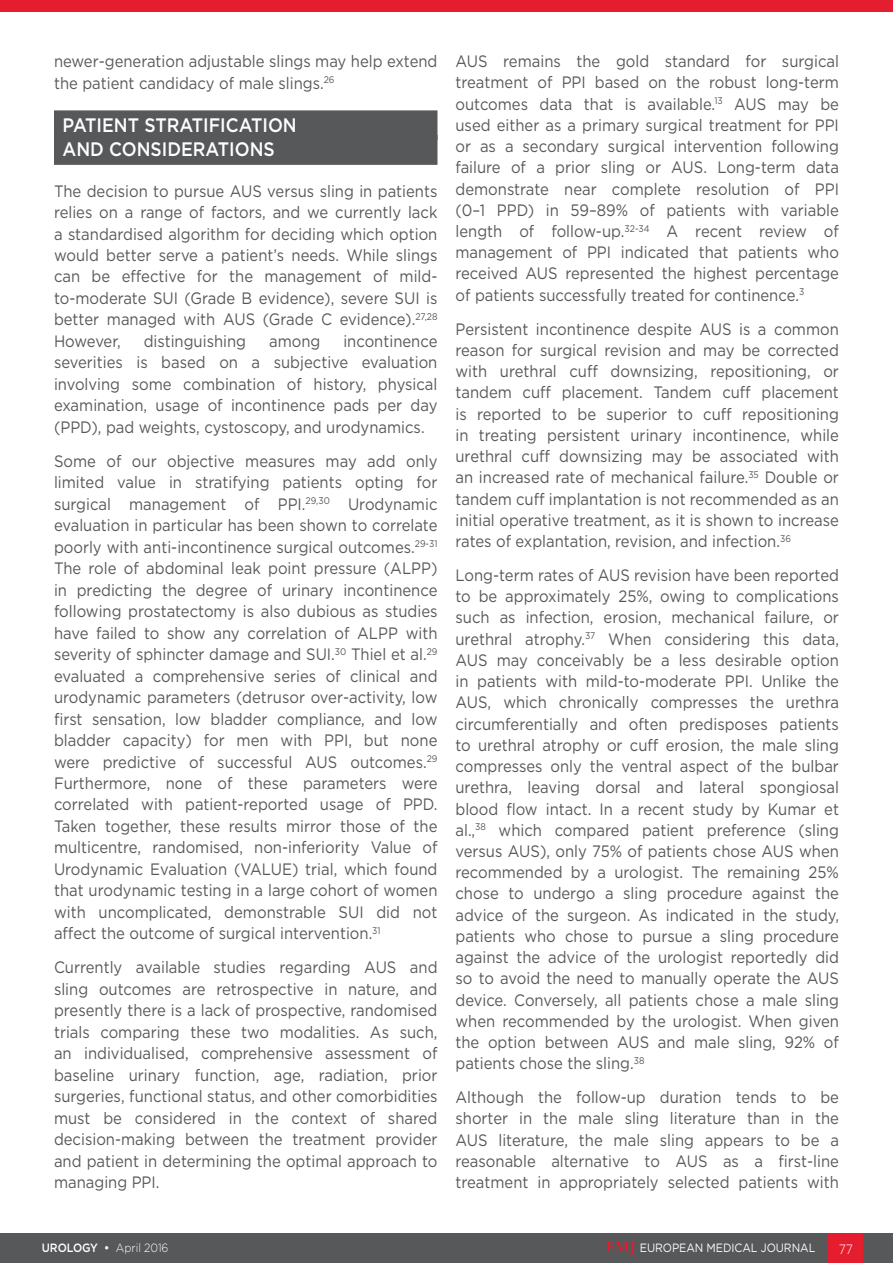
<style>
.page{position:relative;width:893px;height:1263px;background:#fff}
.page>*{position:absolute;margin:0;border:0;box-sizing:border-box;transform-origin:0 0}
._8__Heading_1{font:500 19.5px "Gotham";color:#fff;scale:.9 1}
._11__Main_text{font:16.5px/21.3px "Gotham";color:#57585a;text-align:justify;scale:.9 1}
.t1{font:300 13.5px "Gotham";color:#fff;scale:.9 1}
.t2{font:12px "Gotham";letter-spacing:-.005em;color:#fff;scale:.9 1}
.t3{font:300 12px "Gotham";letter-spacing:-.005em;color:#fff;scale:.9 1}
.s1{font-weight:500}
.s2{font-family:"Palatino Linotype";font-weight:700;font-size:15px;color:#e41d2f}
</style>
<div class="page">
<div style="left:0;top:1233px;width:893px;height:30px;background:#57585a"></div>
<div style="left:829px;top:1233px;width:34px;height:30px;background:#e41d2f"></div>
<div style="left:54px;top:110px;width:383px;height:30px;background:#57585a"></div>
<div style="left:54px;top:135px;width:383px;height:30px;background:#57585a"></div>
<div style="left:0;top:0;width:893px;height:11px;background:#e41d2f"></div>
<p class="_11__Main_text" style="left:54px;top:50px;width:428px">newer-generation adjustable slings may help extend the patient candidacy of male slings.<sup>26</sup></p>
<p class="_8__Heading_1" style="left:63px;top:112px;width:262px">PATIENT STRATIFICATION</p>
<p class="_8__Heading_1" style="left:63px;top:137px;width:237px">AND CONSIDERATIONS</p>
<p class="_11__Main_text" style="left:54px;top:180px;width:428px">The decision to pursue AUS versus sling in patients relies on a range of factors, and we currently lack a standardised algorithm for deciding which option would better serve a patient’s needs. While slings can be effective for the management of mild&shy;to-moderate SUI (Grade B evidence), severe SUI is better managed with AUS (Grade C evidence).<sup>27,28<br></sup>However,</p>
<p class="_11__Main_text" style="left:144px;top:330px;width:115px">distinguishing</p>
<p class="_11__Main_text" style="left:269px;top:330px;width:59px">among</p>
<p class="_11__Main_text" style="left:54px;top:330px;width:428px;text-indent:289px">incontinence severities is based on a subjective evaluation involving some combination of history, physical examination, usage of incontinence pads per day (PPD), pad weights, cystoscopy, and urodynamics.</p>
<p class="_11__Main_text" style="left:54px;top:450px;width:428px">Some of our objective measures may add only limited value in stratifying patients opting for surgical management of PPI.<sup>29,30</sup> Urodynamic evaluation in particular has been shown to correlate poorly with anti-incontinence surgical outcomes.<sup>29-31<br></sup>The role of abdominal leak point pressure (ALPP) in predicting the degree of urinary incontinence following prostatectomy is also dubious as studies have failed to show any correlation of ALPP with severity of sphincter damage and SUI.<sup>30</sup> Thiel et al.<sup>29 </sup>evaluated a comprehensive series of clinical and urodynamic parameters (detrusor over-activity, low first sensation, low bladder compliance, and low bladder capacity) for men with PPI, but none were predictive of successful AUS outcomes.<sup>29<br></sup>Furthermore, none of these parameters were correlated with patient-reported usage of PPD.<br>Taken together, these results mirror those of the multicentre, randomised, non-inferiority Value of Urodynamic Evaluation (VALUE) trial, which found that urodynamic testing in a large cohort of women with uncomplicated, demonstrable SUI did not affect the outcome of surgical intervention.<sup>31</sup></p>
<p class="_11__Main_text" style="left:54px;top:956px;width:428px">Currently available studies regarding AUS and sling outcomes are retrospective in nature, and presently there is a lack of prospective, randomised trials comparing these two modalities. As such, an individualised, comprehensive assessment of baseline urinary function, age, radiation, prior surgeries, functional status, and other comorbidities must be considered in the context of shared decision-making between the treatment provider and patient in determining the optimal approach to managing PPI.</p>
<p class="_11__Main_text" style="left:455px;top:50px;width:428px">AUS remains the gold standard for surgical treatment of PPI based on the robust long-term outcomes data that is available.<sup>13</sup> AUS may be used either as a primary surgical treatment for PPI or as a secondary surgical intervention following failure of a prior sling or AUS. Long-term data demonstrate near complete resolution of PPI (0–1 PPD) in 59–89% of patients with variable length of follow-up.<sup>32-34</sup> A recent review of management of PPI indicated that patients who received AUS represented the highest percentage of patients successfully treated for continence.<sup>3</sup></p>
<p class="_11__Main_text" style="left:455px;top:318px;width:428px">Persistent incontinence despite AUS is a common reason for surgical revision and may be corrected with urethral cuff downsizing, repositioning, or tandem cuff placement. Tandem cuff placement is reported to be superior to cuff repositioning in treating persistent urinary incontinence, while urethral cuff downsizing may be associated with an increased rate of mechanical failure.<sup>35</sup> Double or tandem cuff implantation is not recommended as an initial operative treatment, as it is shown to increase rates of explantation, revision, and infection.<sup>36</sup></p>
<p class="_11__Main_text" style="left:455px;top:564px;width:428px">Long-term rates of AUS revision have been reported to be approximately 25%, owing to complications such as infection, erosion, mechanical failure, or urethral atrophy.<sup>37</sup> When considering this data, AUS may conceivably be a less desirable option in patients with mild-to-moderate PPI. Unlike the AUS, which chronically compresses the urethra circumferentially and often predisposes patients to urethral atrophy or cuff erosion, the male sling compresses only the ventral aspect of the bulbar urethra, leaving dorsal and lateral spongiosal blood flow intact. In a recent study by Kumar et al.,<sup>38</sup> which compared patient preference (sling versus AUS), only 75% of patients chose AUS when recommended by a urologist. The remaining 25% chose to undergo a sling procedure against the advice of the surgeon. As indicated in the study, patients who chose to pursue a sling procedure against the advice of the urologist reportedly did so to avoid the need to manually operate the AUS device. Conversely, all patients chose a male sling when recommended by the urologist. When given the option between AUS and male sling, 92% of patients chose the sling.<sup>38</sup></p>
<p class="_11__Main_text" style="left:455px;top:1086px;width:428px">Although the follow-up duration tends to be shorter in the male sling literature than in the AUS literature, the male sling appears to be a reasonable alternative to AUS as a first-line treatment in appropriately selected patients with</p>
<p class="t3" style="left:42px;top:1240px;width:142px"><span class="s1">UROLOGY •</span> April 2016</p>
<p class="t2" style="left:606px;top:1240px;width:234px"><span class="s2">EMJ</span> EUROPEAN MEDICAL JOURNAL</p>
<p class="t1" style="left:839px;top:1240px;width:17px">77</p>
</div>
